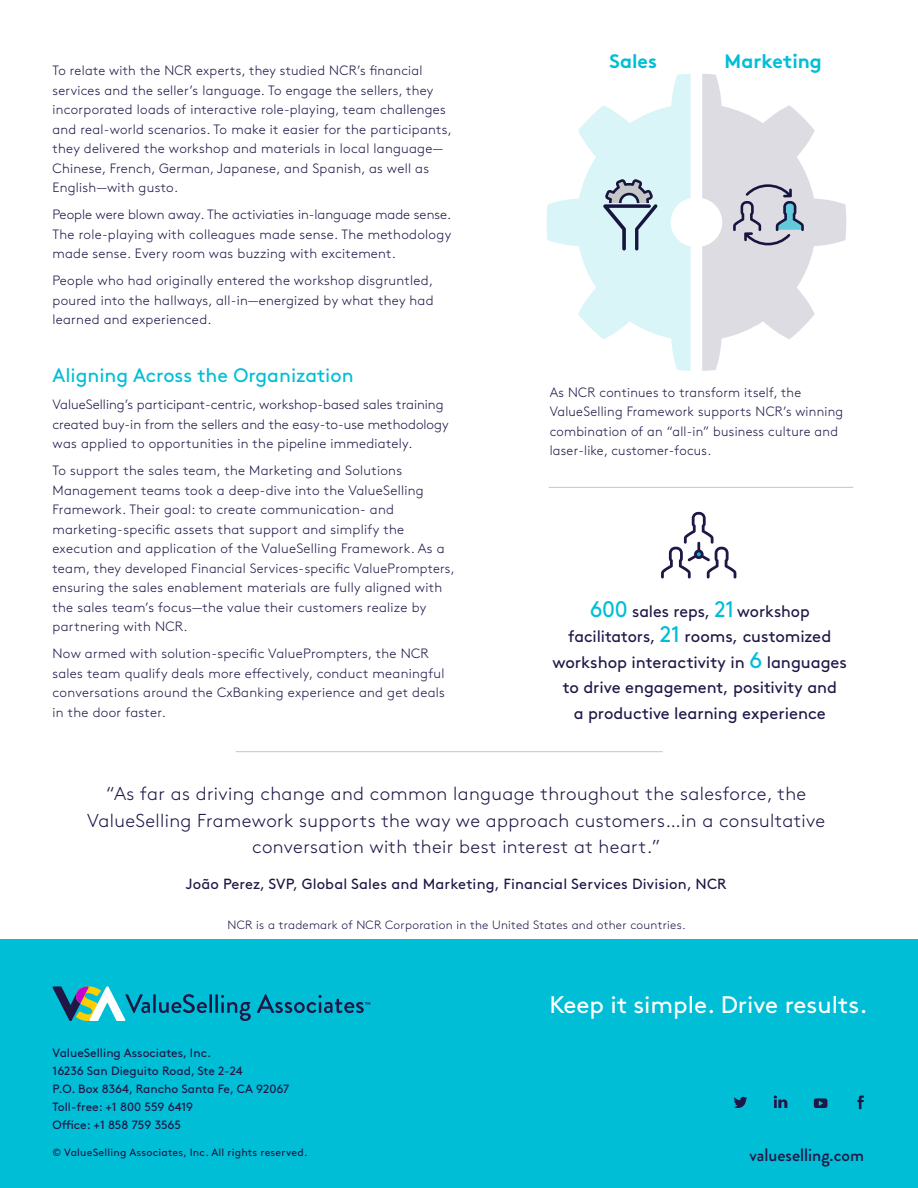
<style>
.page{position:relative;width:918px;height:1188px;background:#fff}
.page>*{position:absolute;margin:0;border:0;box-sizing:border-box;transform-origin:0 0}
.Headings{font:24px "Brown Pro";color:#fff}
.Subheadings{font:19.5px "Brown Pro";color:#00bed6}
.Subheadings-2{font:700 19.5px "Brown Pro";color:#00bed6}
.Body{font:300 18.75px/26.7px "Brown Pro";letter-spacing:.02em;color:#201747;text-align:center}
.t1{font:500 18px "Brandon Grotesque";color:#201747}
.highlight_text{font:16.5px/25.5px "Brown Pro";color:#201747;text-align:center}
.Body-2{font:14.7px "Brown Pro";letter-spacing:.01em;color:#201747}
.Body-3{font:300 13.5px/19.5px "Brown Pro";letter-spacing:.02em;color:#201747}
.Body-4{font:300 13.5px/19.5px "Brown Pro";color:#201747}
.t2{font:12px/18px "Brown Pro";color:#201747}
.Body-5{font:300 12px "Brown Pro";letter-spacing:.02em;color:#201747}
.Body-6{font:10.5px "Brown Pro";letter-spacing:.02em;color:#201747}
.s1{font-size:22.5px;color:#00bed6}
</style>
<div class="page">
<svg style="left:702px;top:74px;width:144px;height:297px"></svg>
<svg style="left:547px;top:74px;width:144px;height:297px"></svg>
<svg style="left:661px;top:512px;width:75px;height:66px"></svg>
<hr style="left:549px;top:487px;width:304px;height:1px;background:#c4c6c8">
<hr style="left:236px;top:751px;width:427px;height:1px;background:#c4c6c8">
<div style="left:0;top:939px;width:918px;height:249px;background:#00bed6"></div>
<svg style="left:52px;top:986px;width:318px;height:35px"></svg>
<svg style="left:814px;top:1098px;width:13px;height:10px"></svg>
<svg style="left:774px;top:1096px;width:13px;height:12px"></svg>
<svg style="left:857px;top:1096px;width:7px;height:13px"></svg>
<svg style="left:734px;top:1097px;width:13px;height:11px"></svg>
<p class="Body-3" style="left:52px;top:60px;width:401px">To relate with the NCR experts, they studied NCR’s financial services and the seller’s language. To engage the sellers, they incorporated loads of interactive role-playing, team challenges and real-world scenarios. To make it easier for the participants, they delivered the workshop and materials in local language— Chinese, French, German, Japanese, and Spanish, as well as English—with gusto.</p>
<p class="Body-3" style="left:52px;top:204px;width:400px;text-align:justify">People were blown away. The activiaties in-language made sense.<br>The role-playing with colleagues made sense. The methodology made sense. Every room was buzzing with excitement.</p>
<p class="Body-3" style="left:52px;top:270px;width:383px;text-align:justify">People who had originally entered the workshop disgruntled, poured into the hallways, all-in—energized by what they had learned and experienced.</p>
<p class="Subheadings" style="left:52px;top:361px;width:303px">Aligning Across the Organization</p>
<p class="Body-4" style="left:52px;top:394px;width:398px">ValueSelling’s participant-centric, workshop-based sales training created buy-in from the sellers and the easy-to-use methodology was applied to opportunities in the pipeline immediately.</p>
<p class="Body-3" style="left:52px;top:460px;width:404px">To support the sales team, the Marketing and Solutions Management teams took a deep-dive into the ValueSelling Framework. Their goal: to create communication- and marketing-specific assets that support and simplify the execution and application of the ValueSelling Framework. As a team, they developed Financial Services-specific ValuePrompters, ensuring the sales enablement materials are fully aligned with the sales team’s focus—the value their customers realize by partnering with NCR.</p>
<p class="Body-3" style="left:52px;top:643px;width:394px">Now armed with solution-specific ValuePrompters, the NCR sales team qualify deals more effectively, conduct meaningful conversations around the CxBanking experience and get deals in the door faster.</p>
<p class="Subheadings-2" style="left:609px;top:46px;width:49px">Sales</p>
<p class="Subheadings-2" style="left:725px;top:46px;width:99px">Marketing</p>
<p class="Body-3" style="left:550px;top:381px;width:295px">As NCR continues to transform itself, the ValueSelling Framework supports NCR’s winning combination of an “all-in” business culture and laser-like, customer-focus.</p>
<p class="highlight_text" style="left:552px;top:597px;width:296px"><span class="s1">600</span> sales reps, <span class="s1">21</span> workshop facilitators, <span class="s1">21</span> rooms, customized workshop interactivity in <span class="s1">6</span> languages to drive engagement, positivity and<br>a productive learning experience</p>
<p class="Body" style="left:87px;top:779px;width:740px">“As far as driving change and common language throughout the salesforce, the<br>ValueSelling Framework supports the way we approach customers…in a consultative conversation with their best interest at heart.”</p>
<p class="Body-2" style="left:186px;top:873px;width:542px">João Perez, SVP, Global Sales and Marketing, Financial Services Division, NCR</p>
<p class="Body-5" style="left:228px;top:916px;width:460px">NCR is a trademark of NCR Corporation in the United States and other countries.</p>
<p class="t2" style="left:52px;top:1043px;width:238px">ValueSelling Associates, Inc.<br>16236 San Dieguito Road, Ste 2-24<br>P.O. Box 8364, Rancho Santa Fe, CA 92067</p>
<p class="t2" style="left:52px;top:1097px;width:142px">Toll-free: +1 800 559 6419<br>Office: +1 858 759 3565</p>
<p class="Body-6" style="left:52px;top:1144px;width:257px">© ValueSelling Associates, Inc. All rights reserved.</p>
<p class="Headings" style="left:549px;top:986px;width:320px">Keep it simple. Drive results.</p>
<p class="t1" style="left:749px;top:1142px;width:116px">valueselling.com</p>
</div>
